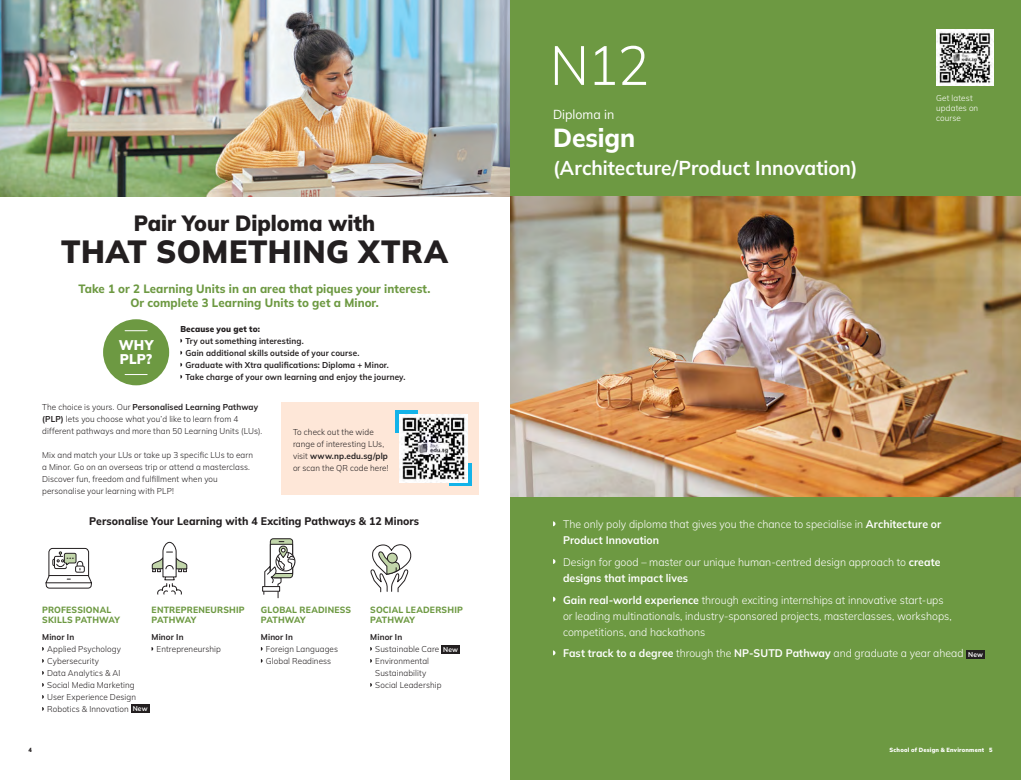
<style>
.page{position:relative;width:1021px;height:780px;background:#fff}
.page>*{position:absolute;margin:0;border:0;box-sizing:border-box;transform-origin:0 0}
.Course_Code{font:300 55px "Mulish";color:#fff;scale:.95 1}
.Body_text_8_5_points_Mulish_Light{font:900 32px "Mulish";letter-spacing:.015em;color:#231f20;scale:.95 1}
.t1{font:800 26px "Mulish";letter-spacing:-.005em;color:#fff;scale:.95 1}
.Body_text_8_5_points_Mulish_Light-2{font:900 22px "Mulish";color:#231f20;scale:.95 1}
.t2{font:700 20px "Mulish";letter-spacing:-.005em;color:#fff;scale:.95 1}
.Body_text_8_5_points_Mulish_Light-3{font:900 14px/14px "Mulish";letter-spacing:.005em;color:#fff;scale:.95 1}
.t3{font:13px "Mulish";color:#fff;scale:.95 1}
.Standfirst_12_points_Mulish_XB{font:800 12px "Mulish";letter-spacing:.005em;color:#6d9942;scale:.95 1}
.Dip_Intro_11_points_Mulish{font:300 11px/16px "Mulish";color:#fff;scale:.95 1}
.Dip_Intro_11_points_Mulish-2{font:700 11px "Mulish";letter-spacing:.005em;color:#fff;scale:.95 1}
.Bodytext_9_points_Mulish_XtraBold{font:800 11px "Mulish";letter-spacing:.005em;color:#231f20;scale:.95 1}
.Bodytext_9_points_Mulish_XtraBold-2{font:800 9px/10px "Mulish";letter-spacing:.02em;color:#6d9942;scale:.95 1}
.Body_text_8_5_points_Mulish_Light-4{font:300 8.5px/12px "Mulish";letter-spacing:.01em;color:#231f20;scale:.95 1}
.Body_text_8_5_points_Mulish_Light-5{font:700 8.5px "Mulish";letter-spacing:.015em;color:#231f20;scale:.95 1}
.Body_text_8_5_points_Mulish_Light-6{font:300 8.5px/10px "Mulish";letter-spacing:.015em;color:#fff;scale:.95 1}
.Body_text_8_5_points_Mulish_Light-7{font:900 8.5px "Mulish";letter-spacing:.015em;color:#231f20;scale:.95 1}
.t4{font:700 7px "Mulish";letter-spacing:.02em;color:#fff;scale:.95 1}
.t5{font:900 6px "Mulish";letter-spacing:.035em;color:#fff;scale:.95 1}
.t6{font:900 6px "Mulish";color:#231f20;scale:.95 1}
.s1{font-weight:700}
.s2{font-weight:300}
</style>
<div class="page">
<img style="left:0;top:0;width:510px;height:196px">
<div style="left:441px;top:644px;width:18px;height:9px;background:#231f20"></div>
<div style="left:131px;top:704px;width:18px;height:8px;background:#231f20"></div>
<svg style="left:151px;top:541px;width:36px;height:54px"></svg>
<svg style="left:45px;top:547px;width:47px;height:42px"></svg>
<svg style="left:370px;top:544px;width:42px;height:48px"></svg>
<div style="left:262px;top:586px;width:18px;height:5px;border:1px solid #231f20"></div>
<svg style="left:263px;top:538px;width:32px;height:59px"></svg>
<div style="left:103px;top:319px;width:66px;height:66px;background:#6d9942;border-radius:50%"></div>
<svg style="left:125px;top:330px;width:22px;height:1px"></svg>
<svg style="left:125px;top:374px;width:22px;height:1px"></svg>
<div style="left:281px;top:402px;width:197px;height:92px;background:#fee7d8"></div>
<div style="left:395px;top:410px;width:23px;height:23px;background:#13b3e9"></div>
<div style="left:449px;top:463px;width:22px;height:23px;background:linear-gradient(to right,#13b3e9,#13b3e9)"></div>
<img style="left:400px;top:414px;width:68px;height:68px">
<div style="left:510px;top:0;width:510px;height:780px;background:#6d9942"></div>
<img style="left:510px;top:196px;width:510px;height:300px">
<div style="left:966px;top:650px;width:18px;height:8px;background:#231f20"></div>
<img style="left:936px;top:29px;width:57px;height:57px">
<p class="Body_text_8_5_points_Mulish_Light-2" style="left:134px;top:208px;width:255px">Pair Your Diploma with</p>
<p class="Body_text_8_5_points_Mulish_Light" style="left:61px;top:229px;width:408px">THAT SOMETHING XTRA</p>
<p class="Standfirst_12_points_Mulish_XB" style="left:78px;top:280px;width:372px">Take 1 or 2 Learning Units in an area that piques your interest.</p>
<p class="Standfirst_12_points_Mulish_XB" style="left:130px;top:294px;width:263px">Or complete 3 Learning Units to get a Minor.</p>
<p class="Body_text_8_5_points_Mulish_Light-3" style="left:119px;top:338px;width:38px">WHY<br>PLP?</p>
<p class="Body_text_8_5_points_Mulish_Light-7" style="left:180px;top:322px;width:85px">Because you get to:</p>
<p class="Body_text_8_5_points_Mulish_Light-5" style="left:185px;top:334px;width:126px">Try out something interesting.</p>
<p class="Body_text_8_5_points_Mulish_Light-5" style="left:185px;top:346px;width:185px">Gain additional skills outside of your course.</p>
<p class="Body_text_8_5_points_Mulish_Light-5" style="left:185px;top:358px;width:215px">Graduate with Xtra qualifications: Diploma + Minor.</p>
<p class="Body_text_8_5_points_Mulish_Light-5" style="left:185px;top:370px;width:233px">Take charge of your own learning and enjoy the journey.</p>
<p class="Body_text_8_5_points_Mulish_Light-4" style="left:42px;top:401px;width:233px">The choice is yours. Our <span class="s1">Personalised Learning Pathway (PLP)</span> lets you choose what you’d like to learn from 4 different pathways and more than 50 Learning Units (LUs).</p>
<p class="Body_text_8_5_points_Mulish_Light-4" style="left:42px;top:449px;width:223px">Mix and match your LUs or take up 3 specific LUs to earn a Minor. Go on an overseas trip or attend a masterclass.<br>Discover fun, freedom and fulfillment when you personalise your learning with PLP!</p>
<p class="Body_text_8_5_points_Mulish_Light-4" style="left:293px;top:425px;width:102px">To check out the wide range of interesting LUs, visit <span class="s1">www.np.edu.sg/plp </span>or scan the QR code here!</p>
<p class="Bodytext_9_points_Mulish_XtraBold" style="left:89px;top:513px;width:349px">Personalise Your Learning with 4 Exciting Pathways &amp; 12 Minors</p>
<p class="Bodytext_9_points_Mulish_XtraBold-2" style="left:42px;top:604px;width:83px">PROFESSIONAL<br>SKILLS PATHWAY</p>
<p class="Bodytext_9_points_Mulish_XtraBold-2" style="left:151px;top:604px;width:100px">ENTREPRENEURSHIP<br>PATHWAY</p>
<p class="Bodytext_9_points_Mulish_XtraBold-2" style="left:261px;top:604px;width:96px">GLOBAL READINESS<br>PATHWAY</p>
<p class="Bodytext_9_points_Mulish_XtraBold-2" style="left:370px;top:604px;width:99px">SOCIAL LEADERSHIP<br>PATHWAY</p>
<p class="Body_text_8_5_points_Mulish_Light-5" style="left:42px;top:630px;width:35px">Minor In</p>
<p class="Body_text_8_5_points_Mulish_Light-4" style="left:47px;top:642px;width:79px">Applied Psychology</p>
<p class="Body_text_8_5_points_Mulish_Light-4" style="left:47px;top:654px;width:56px">Cybersecurity</p>
<p class="Body_text_8_5_points_Mulish_Light-4" style="left:47px;top:666px;width:79px">Data Analytics &amp; AI</p>
<p class="Body_text_8_5_points_Mulish_Light-4" style="left:47px;top:678px;width:94px">Social Media Marketing</p>
<p class="Body_text_8_5_points_Mulish_Light-4" style="left:47px;top:690px;width:95px">User Experience Design</p>
<p class="Body_text_8_5_points_Mulish_Light-4" style="left:47px;top:702px;width:87px">Robotics &amp; Innovation</p>
<p class="t4" style="left:133px;top:703px;width:17px">New</p>
<p class="Body_text_8_5_points_Mulish_Light-5" style="left:151px;top:630px;width:35px">Minor In</p>
<p class="Body_text_8_5_points_Mulish_Light-4" style="left:156px;top:642px;width:69px">Entrepreneurship</p>
<p class="Body_text_8_5_points_Mulish_Light-5" style="left:261px;top:630px;width:35px">Minor In</p>
<p class="Body_text_8_5_points_Mulish_Light-4" style="left:266px;top:642px;width:77px">Foreign Languages</p>
<p class="Body_text_8_5_points_Mulish_Light-4" style="left:266px;top:654px;width:70px">Global Readiness</p>
<p class="Body_text_8_5_points_Mulish_Light-5" style="left:370px;top:630px;width:35px">Minor In</p>
<p class="Body_text_8_5_points_Mulish_Light-4" style="left:375px;top:642px;width:69px">Sustainable Care</p>
<p class="t4" style="left:443px;top:644px;width:17px">New</p>
<p class="Body_text_8_5_points_Mulish_Light-4" style="left:375px;top:654px;width:58px">Environmental<br>Sustainability</p>
<p class="Body_text_8_5_points_Mulish_Light-4" style="left:375px;top:678px;width:71px">Social Leadership</p>
<p class="t6" style="left:28px;top:745px;width:5px">4</p>
<p class="Course_Code" style="left:550px;top:28px;width:106px">N12</p>
<p class="t3" style="left:553px;top:105px;width:66px">Diploma in</p>
<p class="t1" style="left:553px;top:120px;width:88px">Design</p>
<p class="t2" style="left:553px;top:154px;width:322px">(Architecture/Product Innovation)</p>
<p class="Body_text_8_5_points_Mulish_Light-6" style="left:936px;top:92px;width:46px">Get latest updates on course</p>
<p class="Dip_Intro_11_points_Mulish" style="left:563px;top:516px;width:399px">The only poly diploma that gives you the chance to specialise in <span class="s1">Architecture or<br>Product Innovation</span></p>
<p class="Dip_Intro_11_points_Mulish" style="left:563px;top:553px;width:399px">Design for good – master our unique human-centred design approach to <span class="s1">create designs that impact lives</span></p>
<p class="Dip_Intro_11_points_Mulish" style="left:563px;top:591px;width:410px"><span class="s1">Gain real-world experience</span> through exciting internships at innovative start-ups or leading multinationals, industry-sponsored projects, masterclasses, workshops, competitions, and hackathons</p>
<p class="Dip_Intro_11_points_Mulish-2" style="left:563px;top:645px;width:423px">Fast track to a degree <span class="s2">through the</span> NP-SUTD Pathway <span class="s2">and graduate a year ahead</span></p>
<p class="t4" style="left:968px;top:649px;width:17px">New</p>
<p class="t5" style="left:889px;top:745px;width:110px">School of Design &amp; Environment 5</p>
</div>
